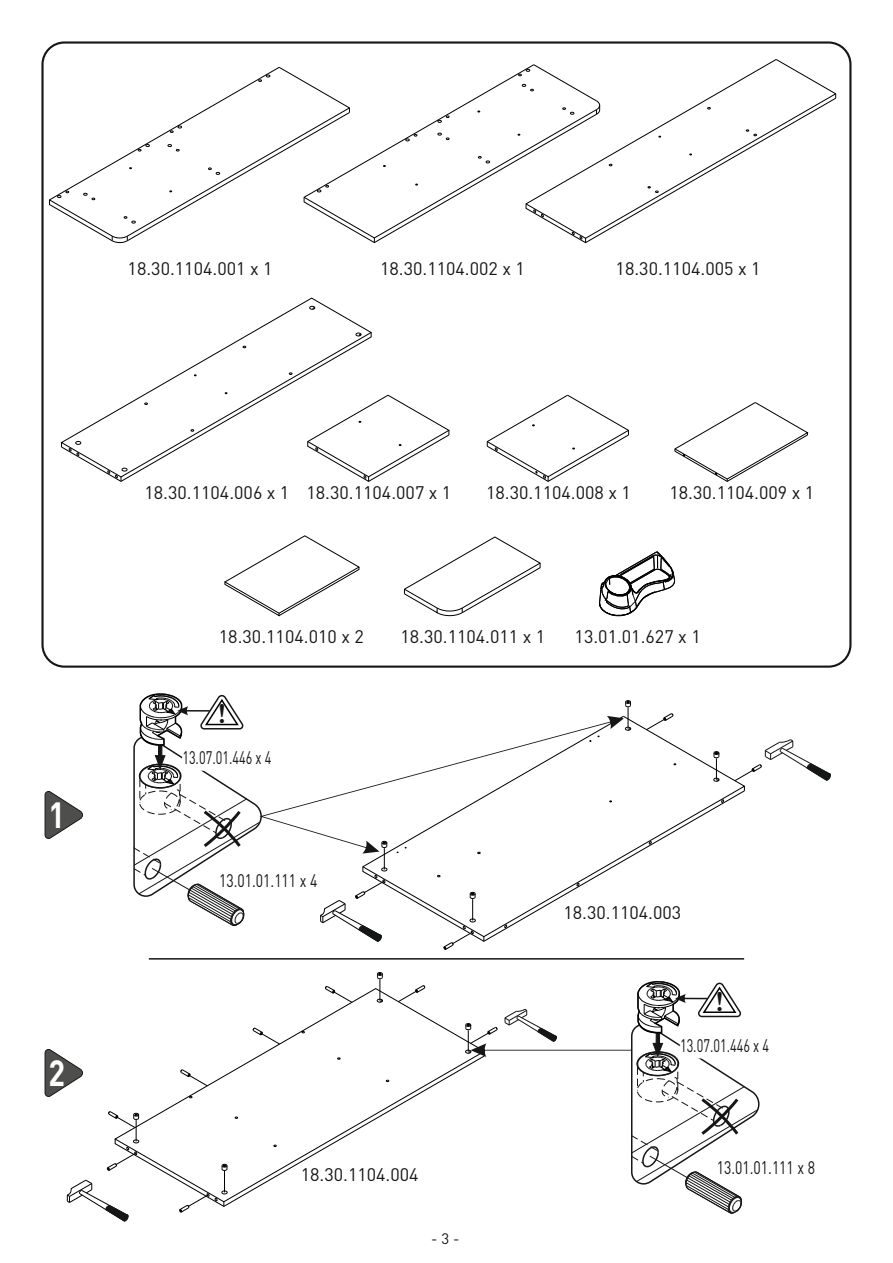
<style>
.page{position:relative;width:893px;height:1263px;background:#fff}
.page>*{position:absolute;margin:0;border:0;box-sizing:border-box;transform-origin:0 0}
.t1{font:700 36px "DINBEK";color:#fff;scale:.85 1}
.t2{font:18px "DINTR Regular";color:#151616}
.t3{font:18px "DINTR Regular";color:#151616;scale:.71 1}
.t4{font:18px "DINTR Regular";color:#151616;scale:.78 1}
.t5{font:15px "DINTR Regular";color:#151616}
</style>
<div class="page">
<svg style="left:252px;top:297px;width:119px;height:35px"></svg>
<svg style="left:309px;top:305px;width:7px;height:5px"></svg>
<svg style="left:49px;top:67px;width:476px;height:176px"></svg>
<svg style="left:525px;top:59px;width:312px;height:185px"></svg>
<svg style="left:60px;top:332px;width:390px;height:150px"></svg>
<svg style="left:486px;top:394px;width:143px;height:88px"></svg>
<svg style="left:674px;top:402px;width:135px;height:80px"></svg>
<svg style="left:224px;top:535px;width:136px;height:82px"></svg>
<svg style="left:404px;top:536px;width:137px;height:80px"></svg>
<svg style="left:599px;top:551px;width:76px;height:65px"></svg>
<svg style="left:485px;top:720px;width:260px;height:221px"></svg>
<svg style="left:645px;top:713px;width:29px;height:18px"></svg>
<svg style="left:624px;top:700px;width:7px;height:31px"></svg>
<svg style="left:713px;top:751px;width:7px;height:31px"></svg>
<svg style="left:734px;top:739px;width:97px;height:52px"></svg>
<svg style="left:45px;top:791px;width:38px;height:48px"></svg>
<svg style="left:485px;top:716px;width:139px;height:137px"></svg>
<hr style="left:149px;top:958px;width:595px;height:1px;background:#151616">
<svg style="left:140px;top:988px;width:325px;height:214px"></svg>
<svg style="left:337px;top:1057px;width:4px;height:3px"></svg>
<svg style="left:234px;top:1116px;width:4px;height:3px"></svg>
<svg style="left:273px;top:1144px;width:4px;height:3px"></svg>
<svg style="left:188px;top:1096px;width:5px;height:3px"></svg>
<svg style="left:301px;top:1031px;width:4px;height:3px"></svg>
<svg style="left:325px;top:986px;width:28px;height:17px"></svg>
<svg style="left:252px;top:1027px;width:29px;height:18px"></svg>
<svg style="left:180px;top:1069px;width:28px;height:18px"></svg>
<svg style="left:397px;top:985px;width:29px;height:18px"></svg>
<svg style="left:106px;top:1111px;width:34px;height:60px"></svg>
<svg style="left:376px;top:972px;width:7px;height:31px"></svg>
<svg style="left:179px;top:1163px;width:49px;height:50px"></svg>
<svg style="left:66px;top:1179px;width:63px;height:43px"></svg>
<svg style="left:45px;top:1049px;width:38px;height:48px"></svg>
<svg style="left:133px;top:693px;width:352px;height:257px"></svg>
<svg style="left:465px;top:980px;width:295px;height:234px"></svg>
<p class="t2" style="left:128px;top:262px;width:146px">18.30.1104.001 x 1</p>
<p class="t2" style="left:380px;top:262px;width:146px">18.30.1104.002 x 1</p>
<p class="t2" style="left:616px;top:262px;width:146px">18.30.1104.005 x 1</p>
<h1 class="t1" style="left:48px;top:799px;width:21px">1</h1>
<h1 class="t1" style="left:48px;top:1057px;width:21px">2</h1>
<p class="t2" style="left:144px;top:486px;width:146px">18.30.1104.006 x 1</p>
<p class="t2" style="left:306px;top:486px;width:146px">18.30.1104.007 x 1</p>
<p class="t2" style="left:486px;top:486px;width:146px">18.30.1104.008 x 1</p>
<p class="t2" style="left:669px;top:486px;width:146px">18.30.1104.009 x 1</p>
<p class="t2" style="left:219px;top:630px;width:146px">18.30.1104.010 x 2</p>
<p class="t2" style="left:400px;top:630px;width:146px">18.30.1104.011 x 1</p>
<p class="t2" style="left:575px;top:630px;width:128px">13.01.01.627 x 1</p>
<p class="t3" style="left:182px;top:751px;width:127px">13.07.01.446 x 4</p>
<p class="t4" style="left:219px;top:874px;width:128px">13.01.01.111 x 4</p>
<p class="t2" style="left:563px;top:906px;width:119px">18.30.1104.003</p>
<p class="t3" style="left:680px;top:1039px;width:127px">13.07.01.446 x 4</p>
<p class="t2" style="left:301px;top:1168px;width:119px">18.30.1104.004</p>
<p class="t5" style="left:431px;top:1233px;width:30px">- 3 -</p>
<p class="t4" style="left:717px;top:1161px;width:128px">13.01.01.111 x 8</p>
</div>
